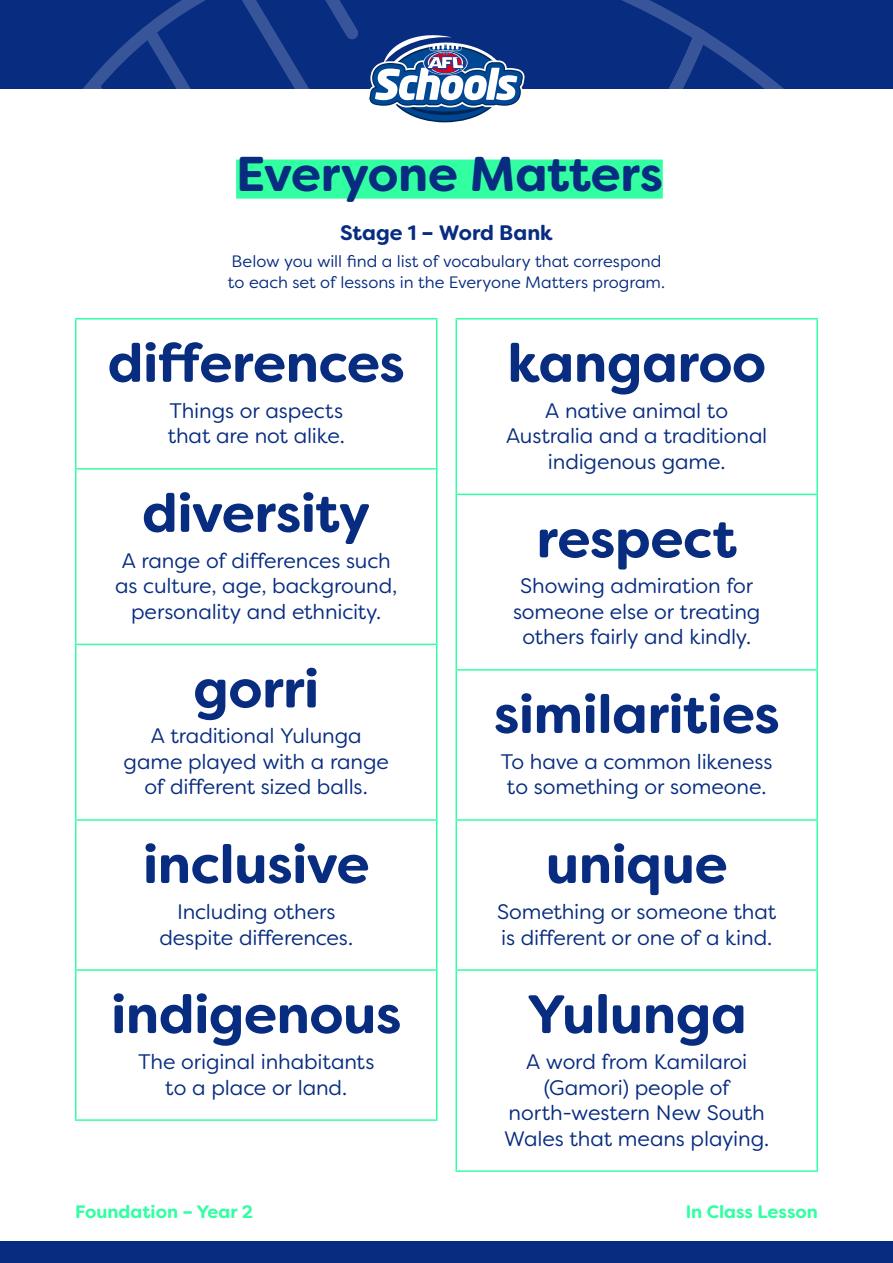
<style>
.page{position:relative;width:893px;height:1263px;background:#fff}
.page>*{position:absolute;margin:0;border:0;box-sizing:border-box;transform-origin:0 0}
.t1{font:700 54px "Filson Soft";letter-spacing:-.005em;color:#072c80}
.t2{font:700 48.9px "Filson Soft";letter-spacing:-.005em;color:#072c80}
.t3{font:21px/25.5px "Filson Soft";letter-spacing:-.005em;color:#072c80;text-align:center}
.t4{font:700 21px "Filson Soft";color:#072c80}
.t5{font:700 18px "Filson Soft";color:#32ffa2}
.t6{font:16.5px/21px "Filson Soft";color:#072c80}
</style>
<div class="page">
<div style="left:0;top:1242px;width:893px;height:21px;background:#072c80"></div>
<svg style="left:0;top:0;width:893px;height:88px;background:#0b3082"></svg>
<svg style="left:368px;top:35px;width:157px;height:88px"></svg>
<div style="left:236px;top:160px;width:427px;height:39px;background:#32ffa2"></div>
<hr style="left:75px;top:470px;width:1px;height:174px;background:#32ffa2">
<hr style="left:436px;top:470px;width:1px;height:174px;background:#32ffa2">
<hr style="left:75px;top:644px;width:362px;height:1px;background:#32ffa2">
<hr style="left:75px;top:645px;width:1px;height:174px;background:#32ffa2">
<hr style="left:436px;top:645px;width:1px;height:174px;background:#32ffa2">
<hr style="left:75px;top:819px;width:362px;height:2px;background:#32ffa2">
<hr style="left:75px;top:821px;width:1px;height:148px;background:#32ffa2">
<hr style="left:436px;top:821px;width:1px;height:148px;background:#32ffa2">
<hr style="left:75px;top:969px;width:362px;height:2px;background:#32ffa2">
<hr style="left:75px;top:971px;width:1px;height:148px;background:#32ffa2">
<hr style="left:436px;top:971px;width:1px;height:148px;background:#32ffa2">
<hr style="left:75px;top:1119px;width:362px;height:2px;background:#32ffa2">
<hr style="left:75px;top:318px;width:362px;height:2px;background:#32ffa2">
<hr style="left:75px;top:319px;width:1px;height:149px;background:#32ffa2">
<hr style="left:436px;top:319px;width:1px;height:149px;background:#32ffa2">
<hr style="left:75px;top:468px;width:362px;height:2px;background:#32ffa2">
<hr style="left:455px;top:318px;width:363px;height:2px;background:#32ffa2">
<hr style="left:455px;top:319px;width:2px;height:175px;background:#32ffa2">
<hr style="left:816px;top:319px;width:2px;height:175px;background:#32ffa2">
<hr style="left:455px;top:494px;width:363px;height:1px;background:#32ffa2">
<hr style="left:455px;top:495px;width:2px;height:174px;background:#32ffa2">
<hr style="left:816px;top:495px;width:2px;height:174px;background:#32ffa2">
<hr style="left:455px;top:669px;width:363px;height:2px;background:#32ffa2">
<hr style="left:455px;top:671px;width:2px;height:148px;background:#32ffa2">
<hr style="left:816px;top:671px;width:2px;height:148px;background:#32ffa2">
<hr style="left:455px;top:819px;width:363px;height:2px;background:#32ffa2">
<hr style="left:455px;top:821px;width:2px;height:148px;background:#32ffa2">
<hr style="left:816px;top:821px;width:2px;height:148px;background:#32ffa2">
<hr style="left:455px;top:969px;width:363px;height:2px;background:#32ffa2">
<hr style="left:455px;top:971px;width:2px;height:199px;background:#32ffa2">
<hr style="left:816px;top:971px;width:2px;height:199px;background:#32ffa2">
<hr style="left:455px;top:1170px;width:363px;height:2px;background:#32ffa2">
<h2 class="t2" style="left:236px;top:143px;width:428px">Everyone Matters</h2>
<p class="t4" style="left:340px;top:219px;width:214px">Stage 1 – Word Bank</p>
<p class="t6" style="left:228px;top:251px;width:439px">Below you will find a list of vocabulary that correspond to each set of lessons in the Everyone Matters program.</p>
<h1 class="t1" style="left:108px;top:328px;width:298px">differences</h1>
<p class="t3" style="left:168px;top:398px;width:179px;text-align:left">Things or aspects that are not alike.</p>
<h1 class="t1" style="left:142px;top:478px;width:230px">diversity</h1>
<p class="t3" style="left:115px;top:548px;width:284px">A range of differences such as culture, age, background, personality and ethnicity.</p>
<h1 class="t1" style="left:193px;top:654px;width:127px">gorri</h1>
<p class="t3" style="left:124px;top:723px;width:267px">A traditional Yulunga game played with a range of different sized balls.</p>
<h1 class="t1" style="left:143px;top:829px;width:228px">inclusive</h1>
<p class="t3" style="left:159px;top:899px;width:195px">Including others despite differences.</p>
<h1 class="t1" style="left:111px;top:979px;width:292px">indigenous</h1>
<p class="t3" style="left:138px;top:1049px;width:238px">The original inhabitants to a place or land.</p>
<h1 class="t1" style="left:507px;top:328px;width:260px">kangaroo</h1>
<p class="t3" style="left:506px;top:398px;width:263px">A native animal to<br>Australia and a traditional indigenous game.</p>
<h1 class="t1" style="left:536px;top:504px;width:202px">respect</h1>
<p class="t3" style="left:513px;top:573px;width:249px">Showing admiration for someone else or treating others fairly and kindly.</p>
<h1 class="t1" style="left:494px;top:679px;width:287px">similarities</h1>
<p class="t3" style="left:501px;top:749px;width:273px;text-align:left">To have a common likeness to something or someone.</p>
<h1 class="t1" style="left:546px;top:829px;width:183px">unique</h1>
<p class="t3" style="left:497px;top:899px;width:281px;text-align:left">Something or someone that is different or one of a kind.</p>
<h1 class="t1" style="left:527px;top:979px;width:221px">Yulunga</h1>
<p class="t3" style="left:504px;top:1049px;width:267px">A word from Kamilaroi (Gamori) people of north‑western New South<br>Wales that means playing.</p>
<p class="t5" style="left:75px;top:1200px;width:179px">Foundation – Year 2</p>
<p class="t5" style="left:686px;top:1200px;width:134px">In Class Lesson</p>
</div>
